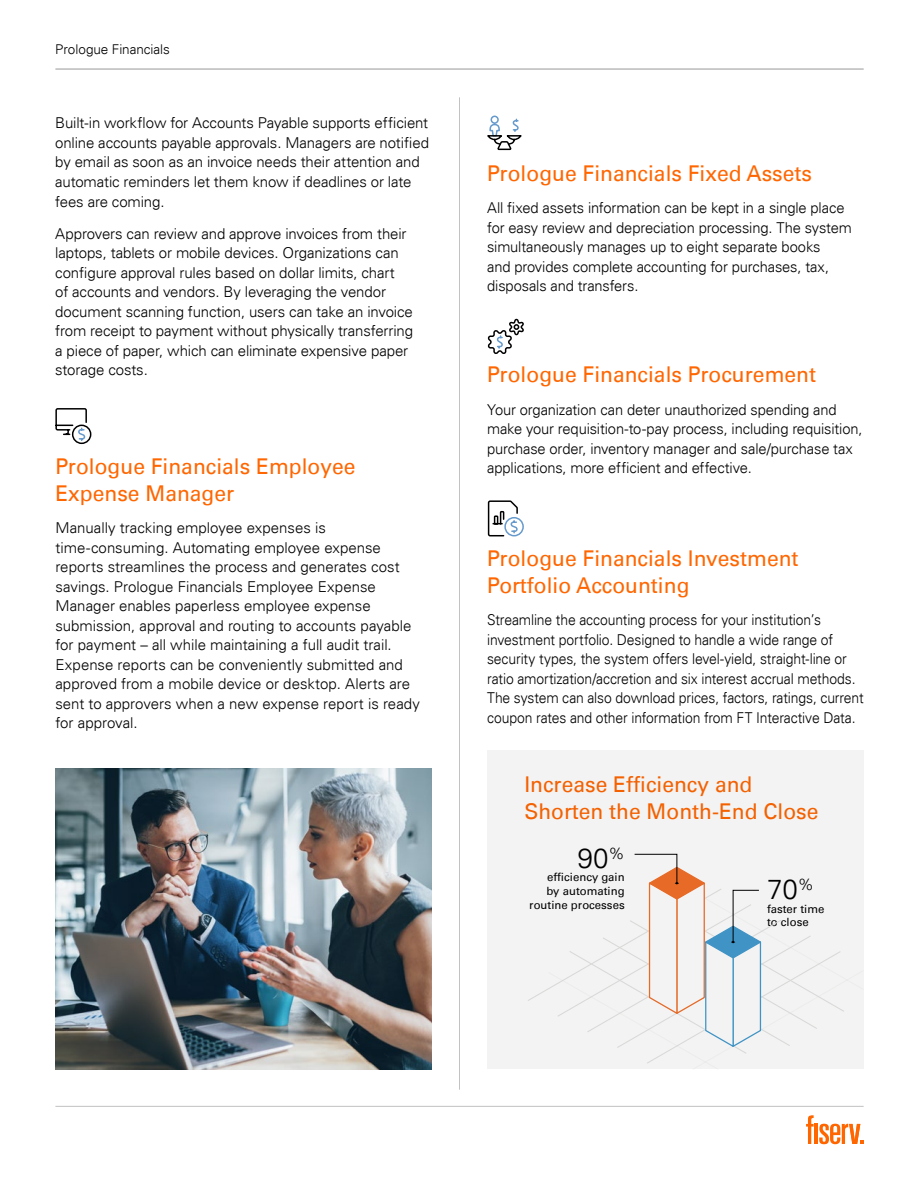
<style>
.page{position:relative;width:919px;height:1187px;background:#fff}
.page>*{position:absolute;margin:0;border:0;box-sizing:border-box;transform-origin:0 0}
.t1{font:300 27.75px "Univers For Fiserv 45";color:#000}
.t2{font:21.75px/27px "Univers For Fiserv 55";color:#f60}
.t3{font:300 15px/19.5px "Univers For Fiserv 45";letter-spacing:-.005em;color:#000}
.t4{font:300 15px/19.5px "Univers For Fiserv 45";letter-spacing:-.005em;color:#000;scale:.93 1}
.t5{font:300 13.5px "Univers For Fiserv 45";letter-spacing:-.005em;color:#000}
.t6{font:11.4px/13.6px "Univers For Fiserv 55";color:#000;text-align:right}
</style>
<div class="page">
<svg style="left:819px;top:1123px;width:44px;height:21px"></svg>
<hr style="left:814px;top:1123px;width:3px;height:20px;background:#f60">
<svg style="left:806px;top:1115px;width:7px;height:28px"></svg>
<hr style="left:55px;top:1105px;width:808px;height:1px;background:#c2c2c2">
<hr style="left:55px;top:69px;width:808px;height:1px;background:#999">
<hr style="left:459px;top:97px;width:1px;height:992px;background:#c2c2c2">
<img style="left:55px;top:768px;width:377px;height:301px">
<svg style="left:487px;top:318px;width:37px;height:36px"></svg>
<svg style="left:487px;top:500px;width:37px;height:37px"></svg>
<div style="left:487px;top:750px;width:376px;height:318px;background:#f3f3f3"></div>
<svg style="left:487px;top:115px;width:35px;height:36px"></svg>
<svg style="left:55px;top:408px;width:33px;height:33px"></svg>
<div style="left:72px;top:424px;width:19px;height:20px;border:2px solid #000;border-radius:50%"></div>
<p class="t5" style="left:55px;top:41px;width:116px">Prologue Financials</p>
<p class="t3" style="left:55px;top:113px;width:375px">Built-in workflow for Accounts Payable supports efficient online accounts payable approvals. Managers are notified by email as soon as an invoice needs their attention and automatic reminders let them know if deadlines or late fees are coming.</p>
<p class="t3" style="left:55px;top:224px;width:359px">Approvers can review and approve invoices from their laptops, tablets or mobile devices. Organizations can configure approval rules based on dollar limits, chart<br>of accounts and vendors. By leveraging the vendor document scanning function, users can take an invoice from receipt to payment without physically transferring a piece of paper, which can eliminate expensive paper storage costs.</p>
<h2 class="t2" style="left:55px;top:452px;width:301px">Prologue Financials Employee<br>Expense Manager</h2>
<p class="t3" style="left:55px;top:518px;width:366px">Manually tracking employee expenses is time‑consuming. Automating employee expense reports streamlines the process and generates cost savings. Prologue Financials Employee Expense Manager enables paperless employee expense submission, approval and routing to accounts payable for payment – all while maintaining a full audit trail.<br>Expense reports can be conveniently submitted and approved from a mobile device or desktop. Alerts are sent to approvers when a new expense report is ready for approval.</p>
<h2 class="t2" style="left:487px;top:160px;width:326px">Prologue Financials Fixed Assets</h2>
<p class="t3" style="left:487px;top:198px;width:366px">All fixed assets information can be kept in a single place for easy review and depreciation processing. The system simultaneously manages up to eight separate books<br>and provides complete accounting for purchases, tax, disposals and transfers.</p>
<h2 class="t2" style="left:487px;top:361px;width:330px">Prologue Financials Procurement</h2>
<p class="t3" style="left:487px;top:399px;width:377px">Your organization can deter unauthorized spending and make your requisition-to-pay process, including requisition, purchase order, inventory manager and sale/purchase tax applications, more efficient and effective.</p>
<h2 class="t2" style="left:487px;top:544px;width:313px">Prologue Financials Investment<br>Portfolio Accounting</h2>
<p class="t4" style="left:487px;top:610px;width:406px">Streamline the accounting process for your institution’s investment portfolio. Designed to handle a wide range of security types, the system offers level-yield, straight-line or ratio amortization/accretion and six interest accrual methods.<br>The system can also download prices, factors, ratings, current coupon rates and other information from FT Interactive Data.</p>
<h2 class="t2" style="left:524px;top:770px;width:295px">Increase Efficiency and<br>Shorten the Month-End Close</h2>
<h1 class="t1" style="left:577px;top:841px;width:49px">90<sup>%</sup></h1>
<p class="t6" style="left:529px;top:870px;width:97px">efficiency gain<br>by automating routine processes</p>
<h1 class="t1" style="left:767px;top:872px;width:49px">70<sup>%</sup></h1>
<p class="t6" style="left:767px;top:901px;width:59px;text-align:left">faster time to close</p>
</div>
